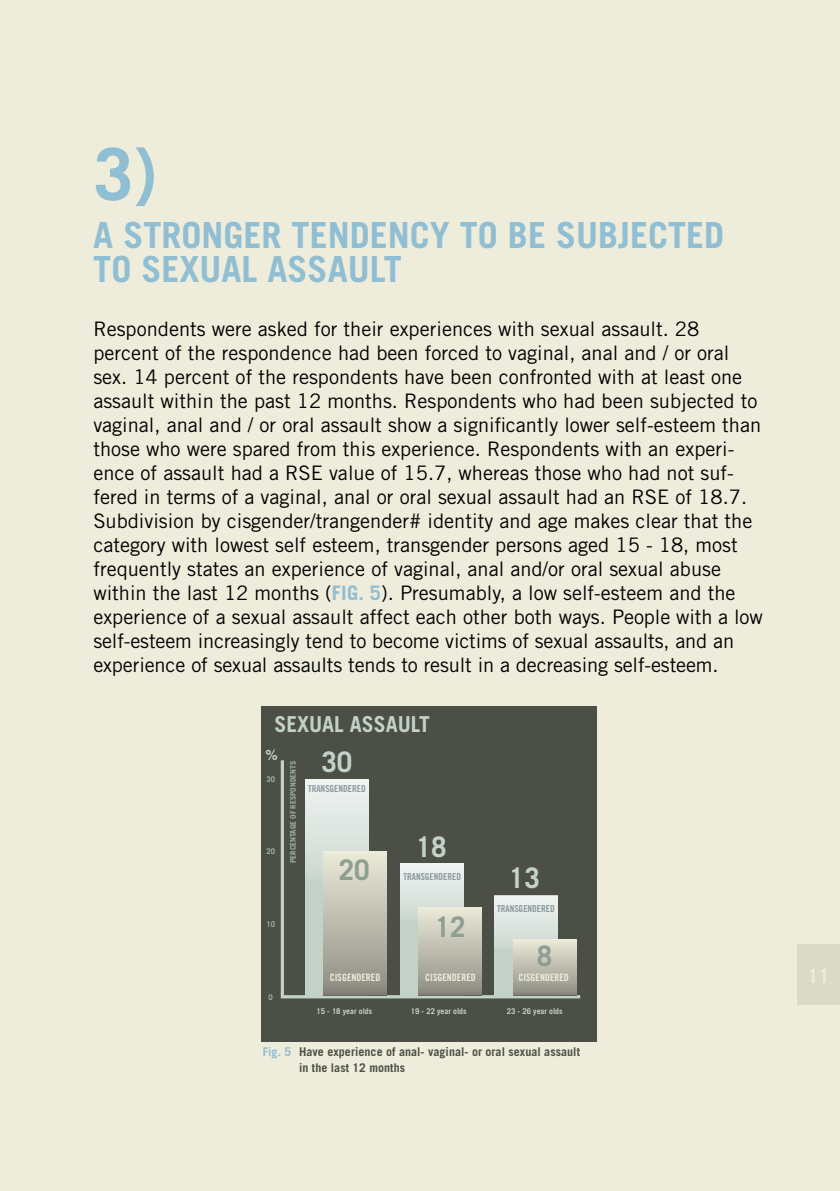
<style>
.page{position:relative;width:840px;height:1191px;background:#fff}
.page>*{position:absolute;margin:0;border:0;box-sizing:border-box;transform-origin:0 0}
.t1{font:700 72px "Trade Gothic LT Std";color:#90bed3}
.t2{font:700 36px/34px "Trade Gothic LT Std";color:#90bed3}
.t3{font:700 28.4px "Trade Gothic LT Std";color:#c3d1c8}
.t4{font:700 28.4px "Trade Gothic LT Std";color:#8d9e92}
.t5{font:700 22px "Trade Gothic LT Std";color:#c3d1c8}
.t6{font:20px/24px "Trade Gothic LT Std";color:#000101}
.t7{font:700 14.2px "Trade Gothic LT Std";color:#c3d1c8}
.t8{font:700 12px/15.4px "Trade Gothic LT Std";letter-spacing:.005em;color:#4b4f46}
.t9{font:10.2px "Trade Gothic LT Std Bd Cn 20";color:#eeecda}
.t10{font:9.6px "Trade Gothic LT Std Bd Cn 20";color:#8b9aa0}
.t11{font:700 8px "Trade Gothic LT Std";color:#c3d1c8}
.t12{font:700 8px "Trade Gothic LT Std";color:#9db2a4}
.t13{font:700 7.6px "Trade Gothic LT Std";color:#9db2a4}
.s1{font-weight:700;color:#90bed3}
.s2{color:#90bed3}
</style>
<div class="page">
<div style="left:0;top:0;width:839px;height:1191px;background:#eeecda"></div>
<div style="left:796px;top:944px;width:43px;height:60px;background:#dbdac9"></div>
<div style="left:261px;top:706px;width:335px;height:335px;background:#4b4f46"></div>
<svg style="left:280px;top:760px;width:301px;height:239px"></svg>
<div style="left:323px;top:851px;width:63px;height:144px;background:linear-gradient(to bottom,#edebda,#8c8b81)"></div>
<div style="left:418px;top:907px;width:63px;height:88px;background:linear-gradient(to bottom,#ecebda,#8d8c83)"></div>
<div style="left:512px;top:939px;width:64px;height:56px;background:linear-gradient(to bottom,#edebda,#8f8e84)"></div>
<h1 class="t1" style="left:93px;top:130px;width:66px">3)</h1>
<h2 class="t2" style="left:93px;top:218px;width:632px">A stronger tendency to be subjected to sexual assault</h2>
<p class="t6" style="left:93px;top:317px;width:670px">Respondents were asked for their experiences with sexual assault. 28 percent of the respondence had been forced to vaginal, anal and / or oral sex. 14 percent of the respondents have been confronted with at least one assault within the past 12 months. Respondents who had been subjected to vaginal, anal and / or oral assault show a significantly lower self-esteem than those who were spared from this experience. Respondents with an experi&shy;ence of assault had a RSE value of 15.7, whereas those who had not suf&shy;fered in terms of a vaginal, anal or oral sexual assault had an RSE of 18.7.<br>Subdivision by cisgender/trangender# identity and age makes clear that the category with lowest self esteem, transgender persons aged 15 - 18, most frequently states an experience of vaginal, anal and/or oral sexual abuse within the last 12 months (<span class="s1">fig. 5</span>). Presumably, a low self-esteem and the experience of a sexual assault affect each other both ways. People with a low self-esteem increasingly tend to become victims of sexual assaults, and an experience of sexual assaults tends to result in a decreasing self-esteem.</p>
<p class="t5" style="left:274px;top:710px;width:157px">SEXUAL ASSAULT</p>
<p class="t7" style="left:265px;top:746px;width:14px">%</p>
<p class="t12" style="left:266px;top:774px;width:10px">30</p>
<p class="t12" style="left:266px;top:846px;width:10px">20</p>
<p class="t13" style="left:288px;top:863px;width:103px;rotate:-90deg">PERCENTAGE OF RESPONDENTS</p>
<h3 class="t3" style="left:321px;top:744px;width:32px">30</h3>
<p class="t10" style="left:308px;top:782px;width:59px">TRANSGENDERED</p>
<h3 class="t4" style="left:338px;top:852px;width:32px">20</h3>
<p class="t12" style="left:266px;top:919px;width:10px">10</p>
<h3 class="t3" style="left:415px;top:829px;width:32px">18</h3>
<p class="t10" style="left:403px;top:871px;width:59px">TRANSGENDERED</p>
<h3 class="t4" style="left:434px;top:909px;width:32px">12</h3>
<h3 class="t3" style="left:508px;top:860px;width:32px">13</h3>
<p class="t10" style="left:497px;top:902px;width:59px">TRANSGENDERED</p>
<h3 class="t4" style="left:536px;top:938px;width:17px">8</h3>
<p class="t12" style="left:268px;top:991px;width:6px">0</p>
<p class="t9" style="left:329px;top:971px;width:52px">CISGENDERED</p>
<p class="t9" style="left:425px;top:971px;width:52px">CISGENDERED</p>
<p class="t9" style="left:518px;top:971px;width:52px">CISGENDERED</p>
<p class="t11" style="left:316px;top:1006px;width:57px">15 - 18 year olds</p>
<p class="t11" style="left:410px;top:1006px;width:57px">19 - 22 year olds</p>
<p class="t11" style="left:506px;top:1006px;width:57px">23 - 26 year olds</p>
<p class="t8" style="left:299px;top:1044px;width:282px;text-indent:-36px"><span class="s2">Fig. 5</span> Have experience of anal- vaginal- or oral sexual assault in the last 12 months</p>
</div>
